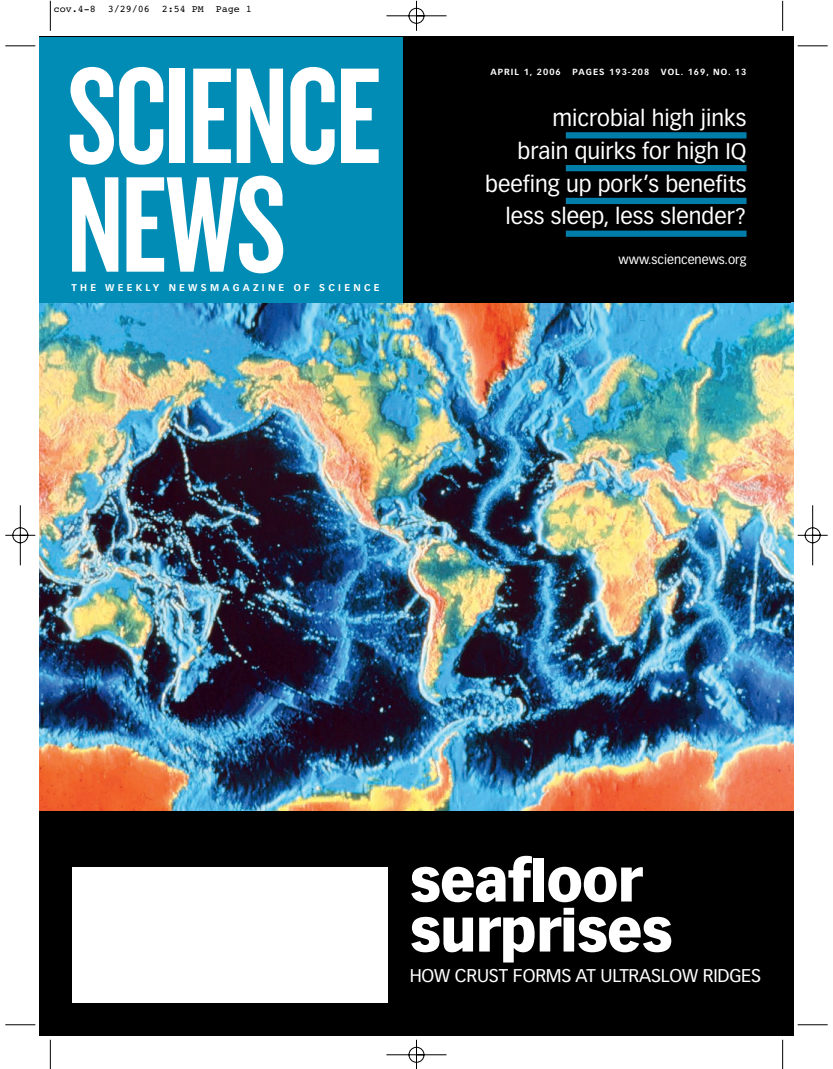
<style>
.page{position:relative;width:833px;height:1069px;background:#fff}
.page>*{position:absolute;margin:0;border:0;box-sizing:border-box;transform-origin:0 0}
.t1{font:141.62px/108.6px "Knockout HTF48 Featherweight";letter-spacing:-.015em;color:#fff}
.t2{font:900 56.25px/50px "Vectora LH";letter-spacing:-.02em;color:#fff}
.t3{font:22.25px/32.8px "Vectora LH";color:#fff;text-align:right}
.t4{font:18.12px "Vectora LH";letter-spacing:-.01em;color:#fff}
.t5{font:12.5px "Vectora LH";color:#fff}
.t6{font:10px "Courier";color:#000}
.t7{font:700 9.75px "Vectora LH";letter-spacing:.335em;color:#fff}
.t8{font:700 8.75px "Vectora LH";letter-spacing:.12em;color:#fff}
</style>
<div class="page">
<img style="left:5px;top:0;width:823px;height:1068px">
<p class="t6" style="left:54px;top:3px;width:200px">cov.4-8 3/29/06 2:54 PM Page 1</p>
<h1 class="t1" style="left:67px;top:75px;width:316px">SCIENCE<br>NEWS</h1>
<p class="t7" style="left:71px;top:282px;width:310px">THE WEEKLY NEWSMAGAZINE OF SCIENCE</p>
<p class="t8" style="left:490px;top:67px;width:72px">APRIL 1, 2006</p>
<p class="t8" style="left:572px;top:67px;width:78px">PAGES 193-208</p>
<p class="t8" style="left:661px;top:67px;width:87px">VOL. 169, NO. 13</p>
<p class="t3" style="left:485px;top:103px;width:262px">microbial high jinks<br>brain quirks for high IQ beefing up pork’s benefits less sleep, less slender?</p>
<p class="t5" style="left:618px;top:254px;width:129px">www.sciencenews.org</p>
<h2 class="t2" style="left:410px;top:855px;width:264px">seafloor surprises</h2>
<p class="t4" style="left:410px;top:967px;width:353px">HOW CRUST FORMS AT ULTRASLOW RIDGES</p>
</div>
